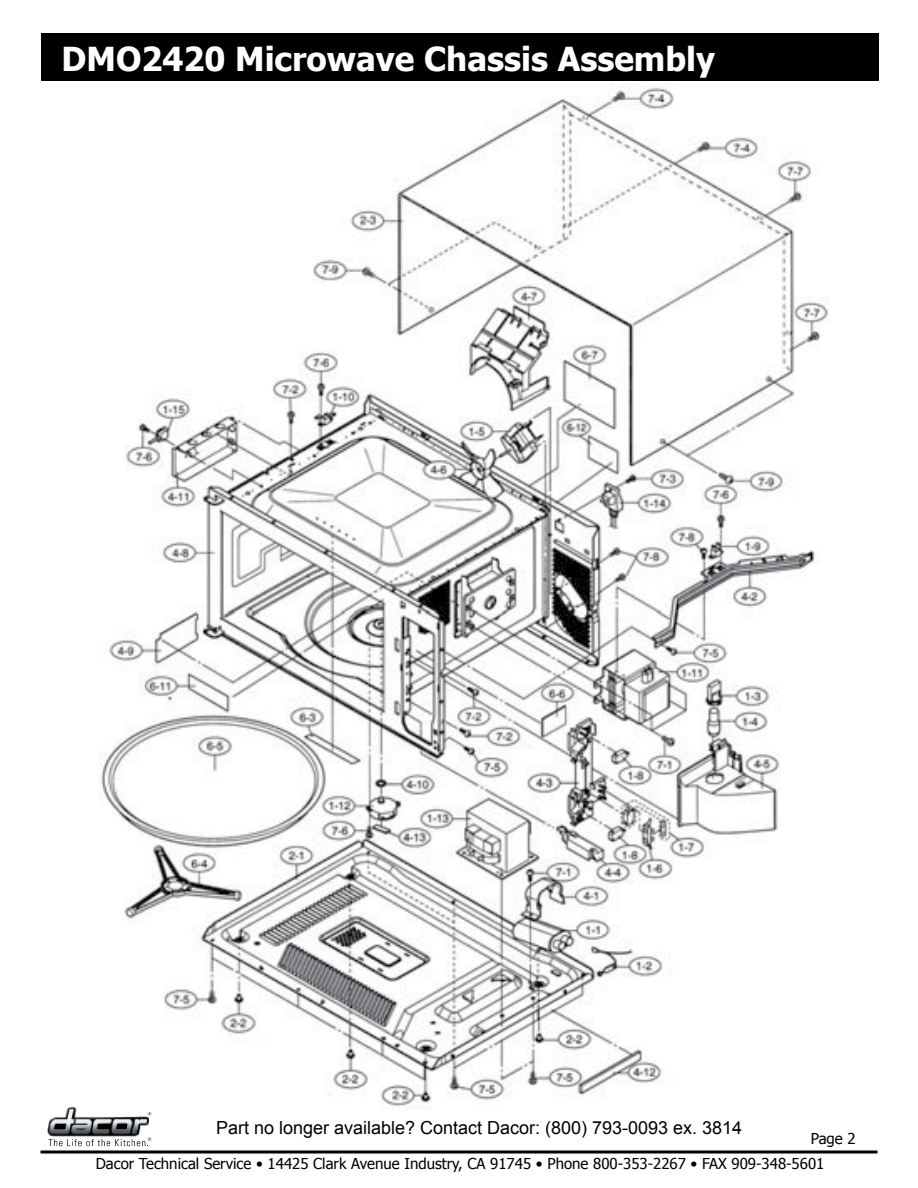
<style>
.page{position:relative;width:918px;height:1188px;background:#fff}
.page>*{position:absolute;margin:0;border:0;box-sizing:border-box;transform-origin:0 0}
.t1{font:700 33px "Tahoma";color:#fff}
.t2{font:18px "Arial";color:#000}
.t3{font:15px "Tahoma";color:#000}
</style>
<div class="page">
<svg style="left:40px;top:1150px;width:838px;height:4px;background:#3f3f3f"></svg>
<div style="left:42px;top:33px;width:837px;height:48px;background:#000"></div>
<img style="left:48px;top:1108px;width:101px;height:28px">
<svg style="left:48px;top:1138px;width:103px;height:8px"></svg>
<svg style="left:148px;top:1112px;width:3px;height:4px"></svg>
<img style="left:98px;top:85px;width:730px;height:1025px">
<div style="left:116px;top:106px;width:234px;height:53px;background:#fff"></div>
<h1 class="t1" style="left:62px;top:36px;width:655px">DMO2420 Microwave Chassis Assembly</h1>
<p class="t2" style="left:216px;top:1115px;width:528px">Part no longer available? Contact Dacor: (800) 793-0093 ex. 3814</p>
<p class="t3" style="left:811px;top:1128px;width:33px">Page</p>
<p class="t3" style="left:96px;top:1153px;width:730px">Dacor Technical Service • 14425 Clark Avenue Industry, CA 91745 • Phone 800-353-2267 • FAX 909-348-5601</p>
</div>
